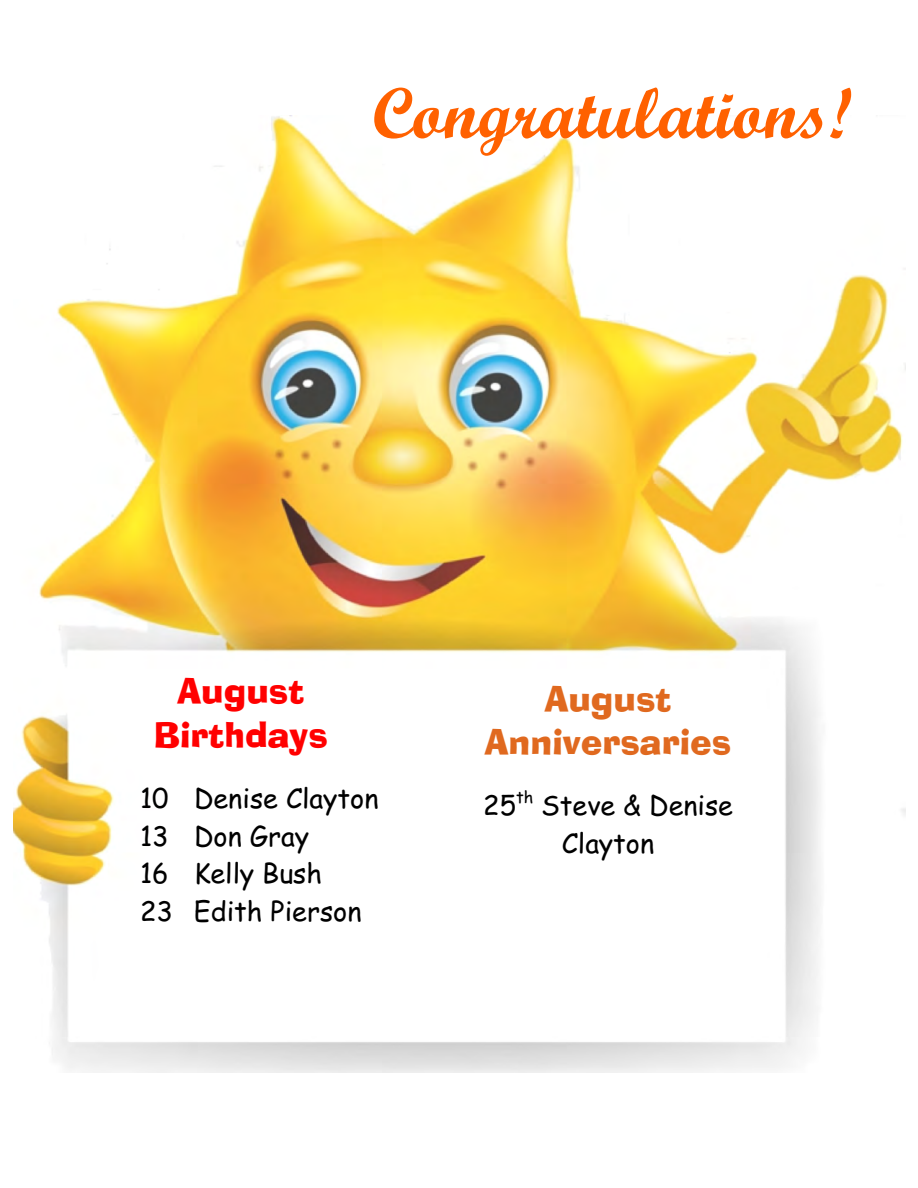
<style>
.page{position:relative;width:918px;height:1188px;background:#fff}
.page>*{position:absolute;margin:0;border:0;box-sizing:border-box;transform-origin:0 0}
.t1{font:700 72px "Script MT Bold";color:#ff6100}
.t2{font:34.5px/43.3px "Ad Lib BT";color:#e0691f;text-align:center}
.t3{font:34.5px/43.3px "Ad Lib BT";color:#f00;text-align:center}
.t4{font:27px/37.8px "Comic Sans MS";color:#000}
.t5{font:16.5px "Comic Sans MS";color:#000}
</style>
<div class="page">
<img style="left:14px;top:115px;width:891px;height:958px">
<h1 class="t1" style="left:372px;top:88px;width:481px">Congratulations!</h1>
<p class="t3" style="left:154px;top:673px;width:176px">August<br>Birthdays</p>
<p class="t4" style="left:140px;top:782px;width:240px">10 Denise Clayton<br>13 Don Gray<br>16 Kelly Bush<br>23 Edith Pierson</p>
<p class="t2" style="left:485px;top:680px;width:248px">August<br>Anniversaries</p>
<p class="t4" style="left:483px;top:789px;width:35px">25</p>
<p class="t5" style="left:516px;top:790px;width:19px">th</p>
<p class="t4" style="left:562px;top:789px;width:173px;text-indent:-21px">Steve &amp; Denise<br>Clayton</p>
</div>
